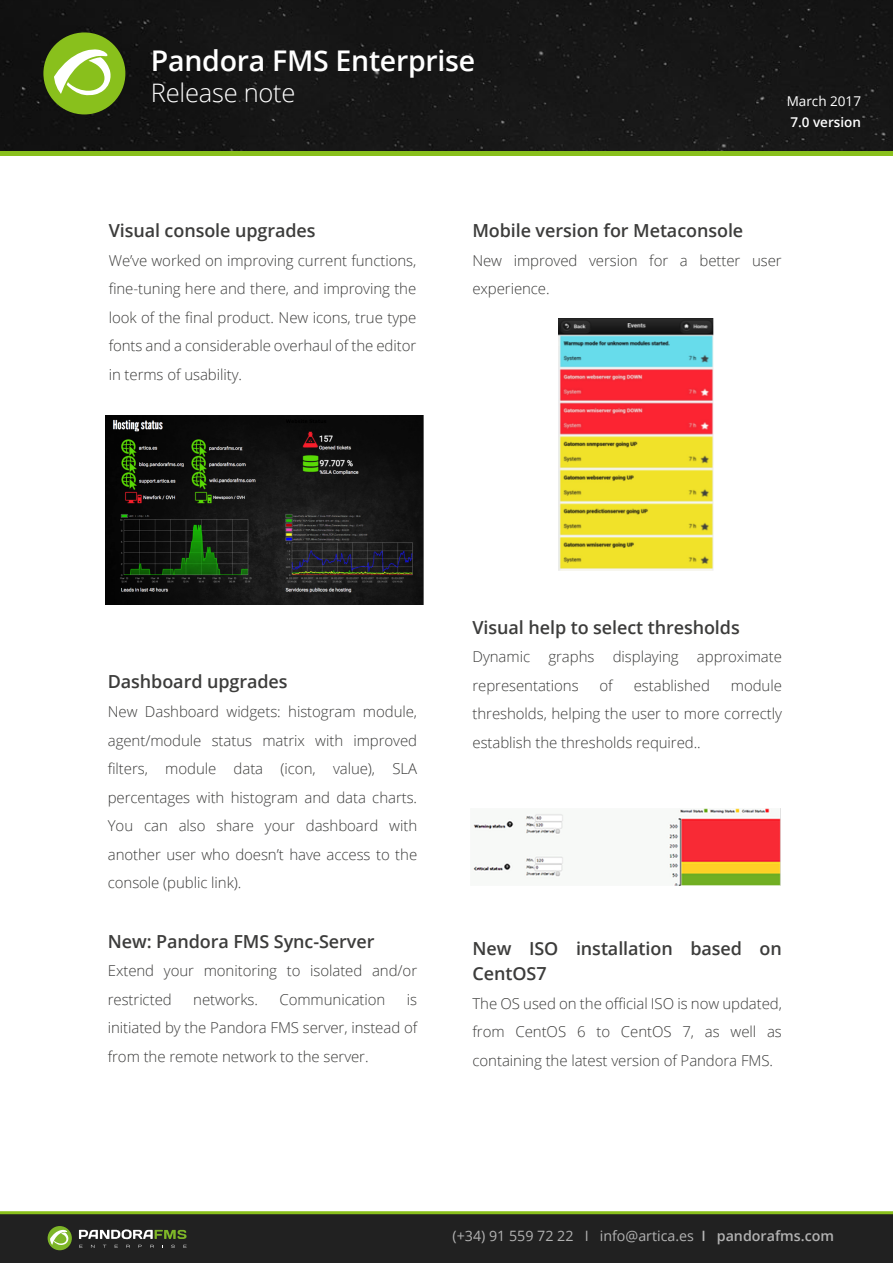
<style>
.page{position:relative;width:893px;height:1263px;background:#fff}
.page>*{position:absolute;margin:0;border:0;box-sizing:border-box;transform-origin:0 0}
.t1{font:600 28.5px "Open Sans";letter-spacing:-.01em;color:#fff}
.t2{font:300 25.5px "Open Sans";letter-spacing:-.01em;color:#fff}
.t3{font:600 18px/25.5px "Open Sans";letter-spacing:-.005em;color:#3c3c3b}
.t4{font:300 15px/28.5px "Open Sans";letter-spacing:-.005em;color:#3c3c3b;text-align:justify}
.t5{font:14.25px "Open Sans";color:#b2b2b2}
.t6{font:600 13.5px "Open Sans";color:#fff}
.t7{font:13.5px "Open Sans";color:#fff}
.s1{font-weight:600}
</style>
<div class="page">
<img style="left:105px;top:416px;width:319px;height:189px">
<div style="left:0;top:1213px;width:893px;height:50px;background:#212121"></div>
<hr style="left:0;top:1211px;width:893px;height:3px;background:#89c01c">
<svg style="left:48px;top:1226px;width:24px;height:24px"></svg>
<svg style="left:79px;top:1229px;width:108px;height:10px"></svg>
<svg style="left:79px;top:1245px;width:4px;height:3px"></svg>
<svg style="left:171px;top:1245px;width:4px;height:3px"></svg>
<svg style="left:183px;top:1245px;width:4px;height:3px"></svg>
<img style="left:558px;top:318px;width:156px;height:252px">
<img style="left:473px;top:808px;width:307px;height:78px">
<div style="left:0;top:0;width:893px;height:151px;background:#161616"></div>
<div style="left:43px;top:32px;width:82px;height:82px;background:#89c01c;border-radius:50%"></div>
<svg style="left:54px;top:49px;width:57px;height:57px"></svg>
<div style="left:0;top:151px;width:893px;height:5px;background:#89c01c"></div>
<h1 class="t1" style="left:151px;top:41px;width:326px">Pandora FMS Enterprise</h1>
<h2 class="t2" style="left:151px;top:76px;width:146px">Release note</h2>
<p class="t7" style="left:787px;top:92px;width:76px">March 2017</p>
<p class="t6" style="left:790px;top:113px;width:72px">7.0 version</p>
<p class="t3" style="left:109px;top:218px;width:208px">Visual console upgrades</p>
<p class="t4" style="left:109px;top:246px;width:309px">We’ve worked on improving current functions, fine-tuning here and there, and improving the look of the final product. New icons, true type fonts and a considerable overhaul of the editor in terms of usability.</p>
<p class="t3" style="left:472px;top:218px;width:272px">Mobile version for Metaconsole</p>
<p class="t4" style="left:472px;top:246px;width:311px">New improved version for a better user experience.</p>
<p class="t3" style="left:108px;top:669px;width:181px">Dashboard upgrades</p>
<p class="t4" style="left:108px;top:697px;width:311px">New Dashboard widgets: histogram module, agent/module status matrix with improved filters, module data (icon, value), SLA percentages with histogram and data charts.<br>You can also share your dashboard with another user who doesn’t have access to the console (public link).</p>
<p class="t3" style="left:108px;top:928px;width:268px">New: Pandora FMS Sync-Server</p>
<p class="t4" style="left:108px;top:956px;width:311px">Extend your monitoring to isolated and/or restricted</p>
<p class="t4" style="left:193px;top:985px;width:66px">networks.</p>
<p class="t4" style="left:279px;top:985px;width:107px">Communication</p>
<p class="t4" style="left:108px;top:985px;width:311px;text-indent:299px">is initiated by the Pandora FMS server, instead of from the remote network to the server.</p>
<p class="t3" style="left:472px;top:614px;width:269px">Visual help to select thresholds</p>
<p class="t4" style="left:472px;top:642px;width:311px">Dynamic graphs displaying approximate representations</p>
<p class="t4" style="left:600px;top:670px;width:15px">of</p>
<p class="t4" style="left:634px;top:670px;width:78px">established</p>
<p class="t4" style="left:472px;top:670px;width:311px;text-indent:258px">module thresholds, helping the user to more correctly establish the thresholds required..</p>
<p class="t3" style="left:472px;top:935px;width:311px">New ISO installation based on<br>CentOS7</p>
<p class="t4" style="left:472px;top:988px;width:311px">The OS used on the official ISO is now updated, from CentOS 6 to CentOS 7, as well as containing the latest version of Pandora FMS.</p>
<p class="t5" style="left:452px;top:1226px;width:383px">(+34) 91 559 72 22 I info@artica.es <span class="s1">I pandorafms.com</span></p>
</div>
